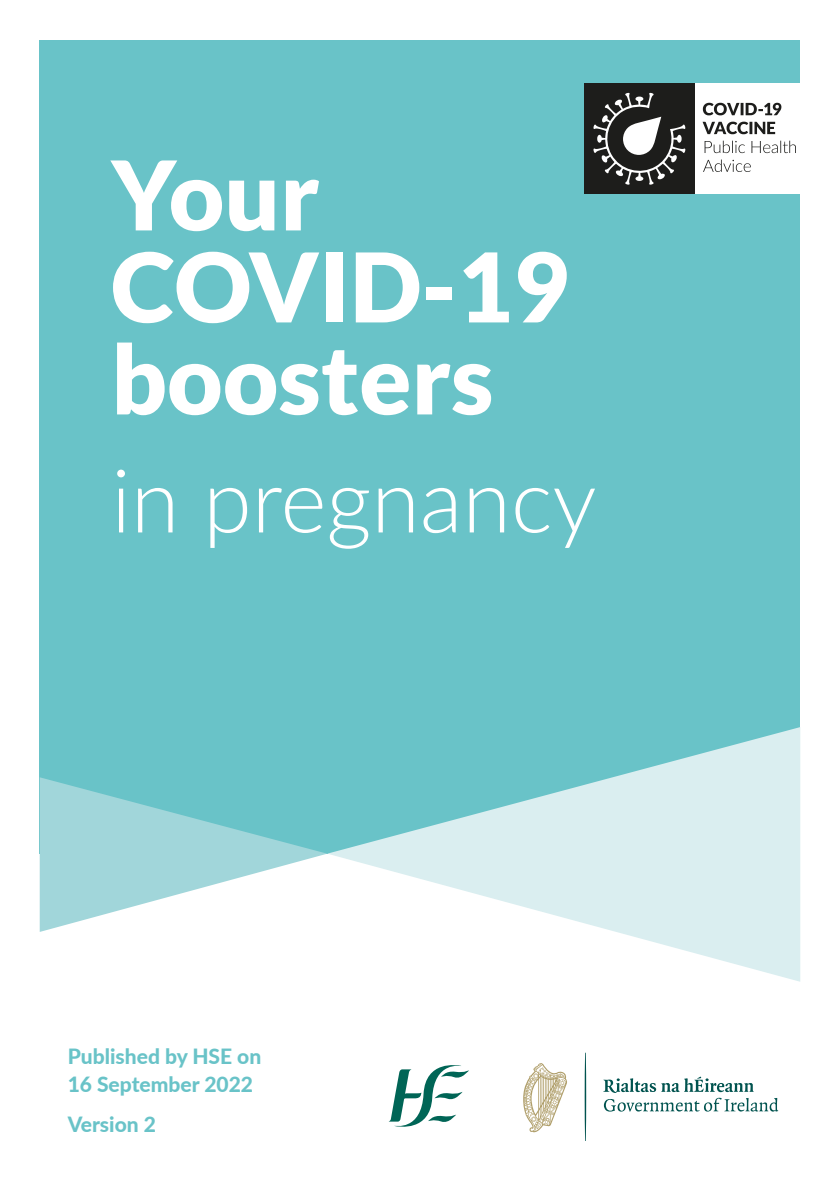
<style>
.page{position:relative;width:840px;height:1191px;background:#fff}
.page>*{position:absolute;margin:0;border:0;box-sizing:border-box;transform-origin:0 0}
.t1{font:900 96px/92px "Lato";color:#fff}
.t2{font:300 88px "Lato";color:#fff}
.t3{font:800 21px/28px "Lato";color:#69c3c8}
</style>
<div class="page">
<div style="left:40px;top:40px;width:759px;height:813px;background:#69c3c8"></div>
<svg style="left:327px;top:727px;width:472px;height:254px;fill:#daeef0"></svg>
<svg style="left:40px;top:777px;width:287px;height:155px;fill:#a1d6da"></svg>
<div style="left:694px;top:83px;width:105px;height:111px;background:#fff"></div>
<svg style="left:702px;top:103px;width:93px;height:69px"></svg>
<div style="left:583px;top:83px;width:111px;height:111px;background:#1d1d1b"></div>
<svg style="left:593px;top:93px;width:92px;height:92px"></svg>
<svg style="left:603px;top:1076px;width:174px;height:35px"></svg>
<svg style="left:584px;top:1052px;width:2px;height:89px"></svg>
<svg style="left:523px;top:1063px;width:44px;height:69px"></svg>
<svg style="left:388px;top:1065px;width:81px;height:61px"></svg>
<h1 class="t1" style="left:111px;top:147px;width:458px">Your<br>COVID-19 boosters</h1>
<h2 class="t2" style="left:111px;top:439px;width:486px">in pregnancy</h2>
<p class="t3" style="left:68px;top:1041px;width:195px">Published by HSE on<br>16 September 2022</p>
<p class="t3" style="left:68px;top:1109px;width:90px">Version 2</p>
</div>
